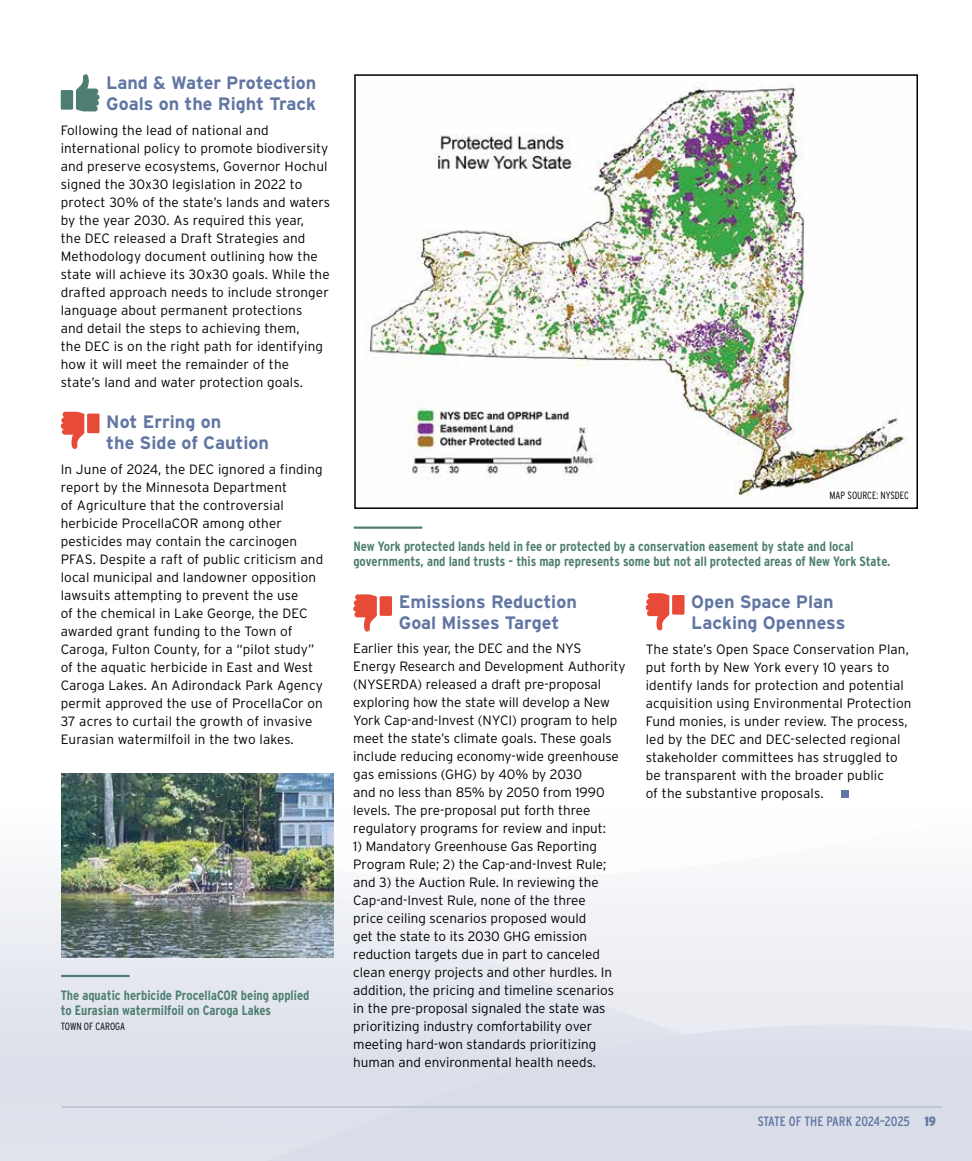
<style>
.page{position:relative;width:972px;height:1161px;background:#fff}
.page>*{position:absolute;margin:0;border:0;box-sizing:border-box;transform-origin:0 0}
.t1{font:700 18px/21px "Interstate";color:#6276a3}
.t2{font:300 13.5px/18px "Interstate";color:#000}
.t3{font:700 13.5px/15px "Interstate Condensed";color:#4e7e71}
.t4{font:13.5px "Interstate Condensed";letter-spacing:-.015em;color:#6276a3}
.t5{font:300 10.5px "Interstate Condensed";color:#000}
.s1{font-weight:900}
</style>
<div class="page">
<svg style="left:0;top:773px;width:334px;height:388px"></svg>
<svg style="left:0;top:810px;width:972px;height:321px"></svg>
<div style="left:197px;top:1025px;width:775px;height:136px;background:#d8dde8"></div>
<hr style="left:62px;top:1107px;width:880px;height:1px;background:#a7aec9">
<svg style="left:76px;top:74px;width:24px;height:37px"></svg>
<div style="left:61px;top:90px;width:12px;height:20px;background:#4e7e71"></div>
<svg style="left:61px;top:412px;width:23px;height:37px"></svg>
<div style="left:87px;top:414px;width:13px;height:19px;background:#e74b38"></div>
<svg style="left:353px;top:594px;width:24px;height:38px"></svg>
<div style="left:380px;top:596px;width:12px;height:20px;background:#e74b38"></div>
<svg style="left:646px;top:593px;width:23px;height:38px"></svg>
<div style="left:672px;top:595px;width:13px;height:20px;background:#e74b38"></div>
<div style="left:841px;top:790px;width:8px;height:8px;background:#6276a3"></div>
<img style="left:61px;top:773px;width:272px;height:185px">
<hr style="left:62px;top:975px;width:67px;height:2px;background:#4e7e71">
<hr style="left:355px;top:526px;width:66px;height:3px;background:#4e7e71">
<img style="left:365px;top:83px;width:542px;height:414px">
<div style="left:354px;top:74px;width:564px;height:435px;border:2px solid #000"></div>
<h1 class="t1" style="left:106px;top:72px;width:212px">Land &amp; Water Protection<br>Goals on the Right Track</h1>
<p class="t2" style="left:61px;top:121px;width:271px">Following the lead of national and international policy to promote biodiversity and preserve ecosystems, Governor Hochul signed the 30x30 legislation in 2022 to protect 30% of the state’s lands and waters by the year 2030. As required this year,<br>the DEC released a Draft Strategies and Methodology document outlining how the state will achieve its 30x30 goals. While the drafted approach needs to include stronger language about permanent protections<br>and detail the steps to achieving them,<br>the DEC is on the right path for identifying how it will meet the remainder of the state’s land and water protection goals.</p>
<h1 class="t1" style="left:106px;top:411px;width:164px">Not Erring on<br>the Side of Caution</h1>
<p class="t2" style="left:61px;top:460px;width:264px">In June of 2024, the DEC ignored a finding report by the Minnesota Department<br>of Agriculture that the controversial herbicide ProcellaCOR among other pesticides may contain the carcinogen PFAS. Despite a raft of public criticism and local municipal and landowner opposition lawsuits attempting to prevent the use<br>of the chemical in Lake George, the DEC awarded grant funding to the Town of Caroga, Fulton County, for a “pilot study” of the aquatic herbicide in East and West Caroga Lakes. An Adirondack Park Agency permit approved the use of ProcellaCor on 37 acres to curtail the growth of invasive Eurasian watermilfoil in the two lakes.</p>
<p class="t3" style="left:61px;top:987px;width:250px">The aquatic herbicide ProcellaCOR being applied to Eurasian watermilfoil on Caroga Lakes</p>
<p class="t5" style="left:61px;top:1020px;width:66px">TOWN OF CAROGA</p>
<p class="t5" style="left:829px;top:489px;width:81px">MAP SOURCE: NYSDEC</p>
<p class="t3" style="left:353px;top:539px;width:539px">New York protected lands held in fee or protected by a conservation easement by state and local governments, and land trusts - this map represents some but not all protected areas of New York State.</p>
<h1 class="t1" style="left:399px;top:591px;width:180px">Emissions Reduction<br>Goal Misses Target</h1>
<p class="t2" style="left:353px;top:640px;width:274px">Earlier this year, the DEC and the NYS Energy Research and Development Authority (NYSERDA) released a draft pre-proposal exploring how the state will develop a New York Cap-and-Invest (NYCI) program to help meet the state’s climate goals. These goals include reducing economy-wide greenhouse gas emissions (GHG) by 40% by 2030<br>and no less than 85% by 2050 from 1990 levels. The pre-proposal put forth three regulatory programs for review and input:</p>
<p class="t2" style="left:353px;top:837px;width:262px">1) Mandatory Greenhouse Gas Reporting Program Rule; 2) the Cap-and-Invest Rule; and 3) the Auction Rule. In reviewing the Cap-and-Invest Rule, none of the three price ceiling scenarios proposed would<br>get the state to its 2030 GHG emission reduction targets due in part to canceled clean energy projects and other hurdles. In addition, the pricing and timeline scenarios in the pre-proposal signaled the state was prioritizing industry comfortability over meeting hard-won standards prioritizing human and environmental health needs.</p>
<h1 class="t1" style="left:691px;top:591px;width:156px">Open Space Plan<br>Lacking Openness</h1>
<p class="t2" style="left:646px;top:640px;width:267px">The state’s Open Space Conservation Plan, put forth by New York every 10 years to identify lands for protection and potential acquisition using Environmental Protection Fund monies, is under review. The process, led by the DEC and DEC-selected regional stakeholder committees has struggled to be transparent with the broader public<br>of the substantive proposals.</p>
<p class="t4" style="left:758px;top:1114px;width:180px">STATE OF THE PARK 2024–2025 <span class="s1">19</span></p>
</div>
